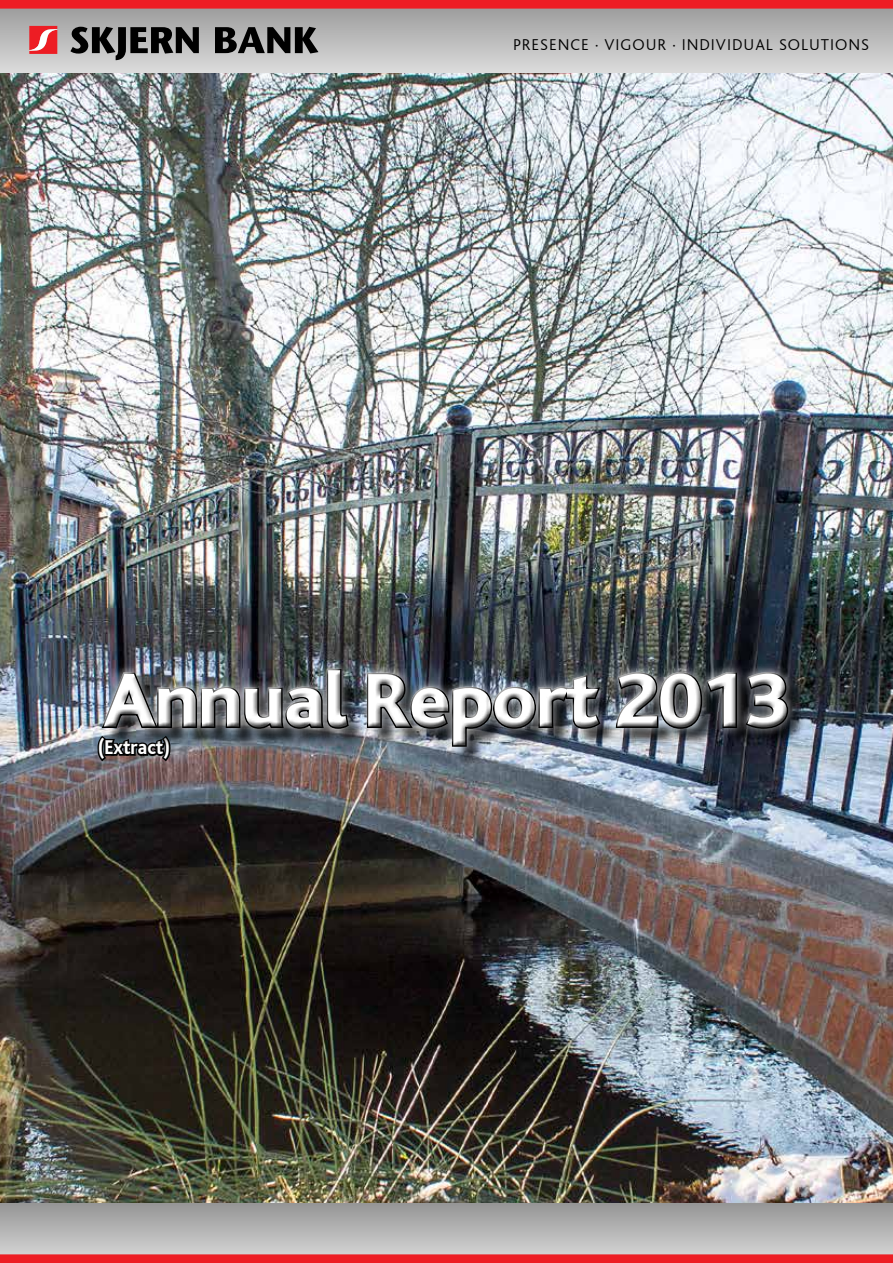
<style>
.page{position:relative;width:893px;height:1263px;background:#fff}
.page>*{position:absolute;margin:0;border:0;box-sizing:border-box;transform-origin:0 0}
.t1{font:800 79.5px "Bliss";letter-spacing:-.015em;color:#fff}
.t2{font:800 21px "Bliss";color:#fff;scale:.9 1}
.t3{font:300 16.5px "Bliss";letter-spacing:.06em;color:#000}
</style>
<div class="page">
<img style="left:0;top:72px;width:893px;height:1132px">
<svg style="left:0;top:9px;width:893px;height:63px;background:#bcbcbc"></svg>
<div style="left:0;top:0;width:893px;height:9px;background:#ed1d24"></div>
<svg style="left:29px;top:26px;width:28px;height:28px"></svg>
<svg style="left:70px;top:27px;width:129px;height:33px;background:#606060"></svg>
<svg style="left:215px;top:27px;width:103px;height:26px;background:#4a4a4a"></svg>
<svg style="left:0;top:1204px;width:893px;height:50px;background:#b3b3b3"></svg>
<div style="left:0;top:1254px;width:893px;height:9px;background:#ed1d24"></div>
<div style="left:105px;top:671px;width:701px;height:95px;background:#000;opacity:.75"></div>
<div style="left:93px;top:660px;width:704px;height:96px;background:#fff;opacity:.75"></div>
<svg style="left:96px;top:751px;width:254px;height:12px;background:#725f5e"></svg>
<div style="left:95px;top:662px;width:695px;height:89px;background:#fff;opacity:.75"></div>
<div style="left:97px;top:665px;width:698px;height:87px;background:#000;opacity:.75"></div>
<p class="t3" style="left:513px;top:36px;width:358px">PRESENCE · VIGOUR · INDIVIDUAL SOLUTIONS</p>
<h1 class="t1" style="left:104px;top:659px;width:687px">Annual Report 2013</h1>
<p class="t2" style="left:98px;top:736px;width:82px">(Extract)</p>
</div>
